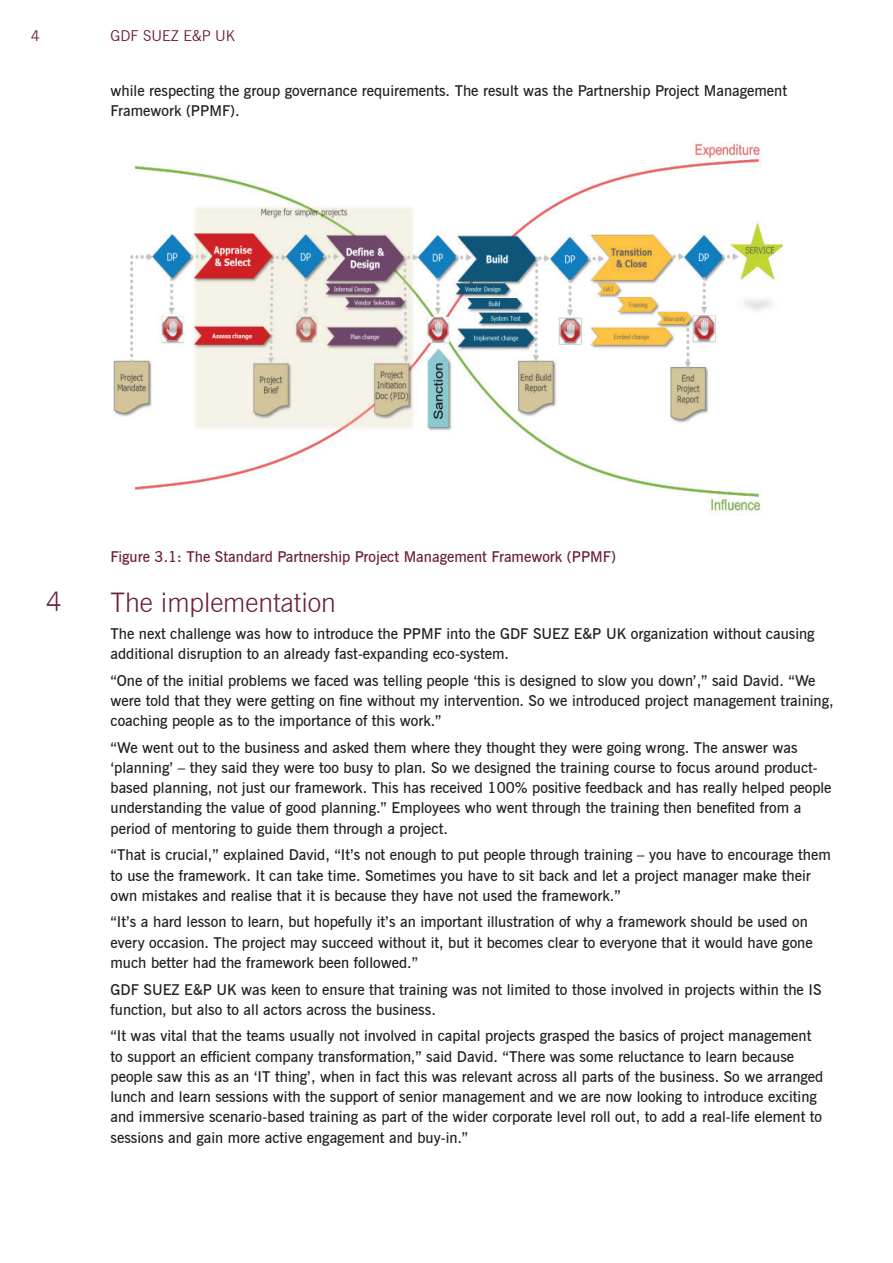
<style>
.page{position:relative;width:893px;height:1263px;background:#fff}
.page>*{position:absolute;margin:0;border:0;box-sizing:border-box;transform-origin:0 0}
.t1{font:300 27px "News Gothic BT";color:#6b1f3c}
.t2{font:600 15px/20.2px "News Gothic BT";color:#231f20}
.t3{font:600 15px "News Gothic BT";color:#6b1f3c}
.t4{font:15px "News Gothic BT";color:#6b1f3c}
</style>
<div class="page">
<img style="left:113px;top:141px;width:669px;height:374px">
<p class="t4" style="left:31px;top:27px;width:11px">4</p>
<p class="t4" style="left:111px;top:27px;width:126px">GDF SUEZ E&amp;P UK</p>
<p class="t2" style="left:111px;top:81px;width:678px">while respecting the group governance requirements. The result was the Partnership Project Management<br>Framework (PPMF).</p>
<h1 class="t1" style="left:46px;top:585px;width:18px">4</h1>
<p class="t3" style="left:111px;top:548px;width:507px">Figure 3.1: The Standard Partnership Project Management Framework (PPMF)</p>
<h1 class="t1" style="left:111px;top:586px;width:227px">The implementation</h1>
<p class="t2" style="left:111px;top:623px;width:706px">The next challenge was how to introduce the PPMF into the GDF SUEZ E&amp;P UK organization without causing additional disruption to an already fast-expanding eco-system.</p>
<p class="t2" style="left:111px;top:670px;width:725px">“One of the initial problems we faced was telling people ‘this is designed to slow you down’,” said David. “We were told that they were getting on fine without my intervention. So we introduced project management training, coaching people as to the importance of this work.”</p>
<p class="t2" style="left:111px;top:737px;width:722px">“We went out to the business and asked them where they thought they were going wrong. The answer was ‘planning’ – they said they were too busy to plan. So we designed the training course to focus around product&shy;based planning, not just our framework. This has received 100% positive feedback and has really helped people understanding the value of good planning.” Employees who went through the training then benefited from a period of mentoring to guide them through a project.</p>
<p class="t2" style="left:111px;top:845px;width:722px">“That is crucial,” explained David, “It’s not enough to put people through training – you have to encourage them to use the framework. It can take time. Sometimes you have to sit back and let a project manager make their own mistakes and realise that it is because they have not used the framework.”</p>
<p class="t2" style="left:111px;top:912px;width:704px">“It’s a hard lesson to learn, but hopefully it’s an important illustration of why a framework should be used on every occasion. The project may succeed without it, but it becomes clear to everyone that it would have gone much better had the framework been followed.”</p>
<p class="t2" style="left:111px;top:979px;width:712px">GDF SUEZ E&amp;P UK was keen to ensure that training was not limited to those involved in projects within the IS function, but also to all actors across the business.</p>
<p class="t2" style="left:111px;top:1026px;width:714px">“It was vital that the teams usually not involved in capital projects grasped the basics of project management to support an efficient company transformation,” said David. “There was some reluctance to learn because people saw this as an ‘IT thing’, when in fact this was relevant across all parts of the business. So we arranged lunch and learn sessions with the support of senior management and we are now looking to introduce exciting and immersive scenario-based training as part of the wider corporate level roll out, to add a real-life element to sessions and gain more active engagement and buy-in.”</p>
</div>
